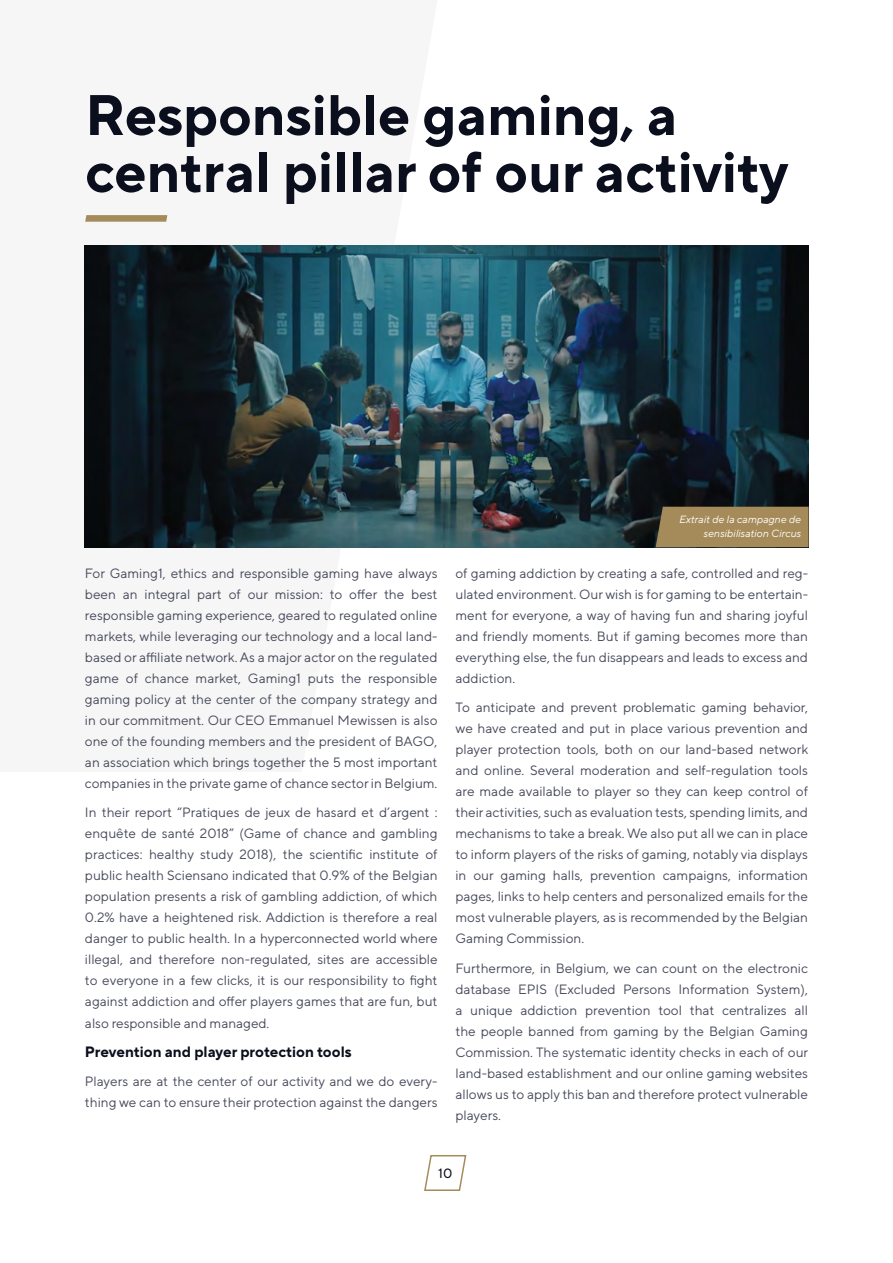
<style>
.page{position:relative;width:893px;height:1263px;background:#fff}
.page>*{position:absolute;margin:0;border:0;box-sizing:border-box;transform-origin:0 0}
.t1{font:700 57px/57px "TT Norms Pro";color:#0b0e1c}
.t2{font:700 15px "TT Norms Pro";color:#0b0e1c}
.t3{font:13.5px/21px "TT Norms Pro";color:#46495a;text-align:justify}
.t4{font:13.5px "TT Norms Pro";color:#0b0e1c}
.t5{font:italic 10.5px/13.5px "TT Norms Pro";color:#fff;text-align:right}
</style>
<div class="page">
<img style="left:84px;top:245px;width:725px;height:302px">
<div style="left:656px;top:507px;width:153px;height:40px;background:#a68b5a"></div>
<svg style="left:85px;top:215px;width:82px;height:7px"></svg>
<svg style="left:424px;top:1155px;width:43px;height:36px"></svg>
<h1 class="t1" style="left:85px;top:82px;width:705px">Responsible gaming, a central pillar of our activity</h1>
<p class="t3" style="left:85px;top:561px;width:354px">For Gaming1, ethics and responsible gaming have always been an integral part of our mission: to offer the best responsible gaming experience, geared to regulated online markets, while leveraging our technology and a local land&shy;based or affiliate network. As a major actor on the regulated game of chance market, Gaming1 puts the responsible gaming policy at the center of the company strategy and in our commitment. Our CEO Emmanuel Mewissen is also one of the founding members and the president of BAGO, an association which brings together the 5 most important companies in the private game of chance sector in Belgium.</p>
<p class="t3" style="left:85px;top:801px;width:354px">In their report “Pratiques de jeux de hasard et d’argent : enquête de santé 2018” (Game of chance and gambling practices: healthy study 2018), the scientific institute of public health Sciensano indicated that 0.9% of the Belgian population presents a risk of gambling addiction, of which 0.2% have a heightened risk. Addiction is therefore a real danger to public health. In a hyperconnected world where illegal, and therefore non-regulated, sites are accessible to everyone in a few clicks, it is our responsibility to fight against addiction and offer players games that are fun, but also responsible and managed.</p>
<p class="t2" style="left:85px;top:1040px;width:268px">Prevention and player protection tools</p>
<p class="t3" style="left:85px;top:1070px;width:354px">Players are at the center of our activity and we do every&shy;thing we can to ensure their protection against the dangers</p>
<p class="t5" style="left:679px;top:512px;width:123px">Extrait de la campagne de sensibilisation Circus</p>
<p class="t3" style="left:455px;top:561px;width:354px">of gaming addiction by creating a safe, controlled and reg&shy;ulated environment. Our wish is for gaming to be entertain&shy;ment for everyone, a way of having fun and sharing joyful and friendly moments. But if gaming becomes more than everything else, the fun disappears and leads to excess and addiction.</p>
<p class="t3" style="left:455px;top:696px;width:354px">To anticipate and prevent problematic gaming behavior, we have created and put in place various prevention and player protection tools, both on our land-based network and online. Several moderation and self-regulation tools are made available to player so they can keep control of their activities, such as evaluation tests, spending limits, and mechanisms to take a break. We also put all we can in place to inform players of the risks of gaming, notably via displays in our gaming halls, prevention campaigns, information pages, links to help centers and personalized emails for the most vulnerable players, as is recommended by the Belgian Gaming Commission.</p>
<p class="t3" style="left:455px;top:957px;width:354px">Furthermore, in Belgium, we can count on the electronic database EPIS (Excluded Persons Information System), a unique addiction prevention tool that centralizes all the people banned from gaming by the Belgian Gaming Commission. The systematic identity checks in each of our land-based establishment and our online gaming websites allows us to apply this ban and therefore protect vulnerable players.</p>
<p class="t4" style="left:438px;top:1163px;width:16px">10</p>
</div>
